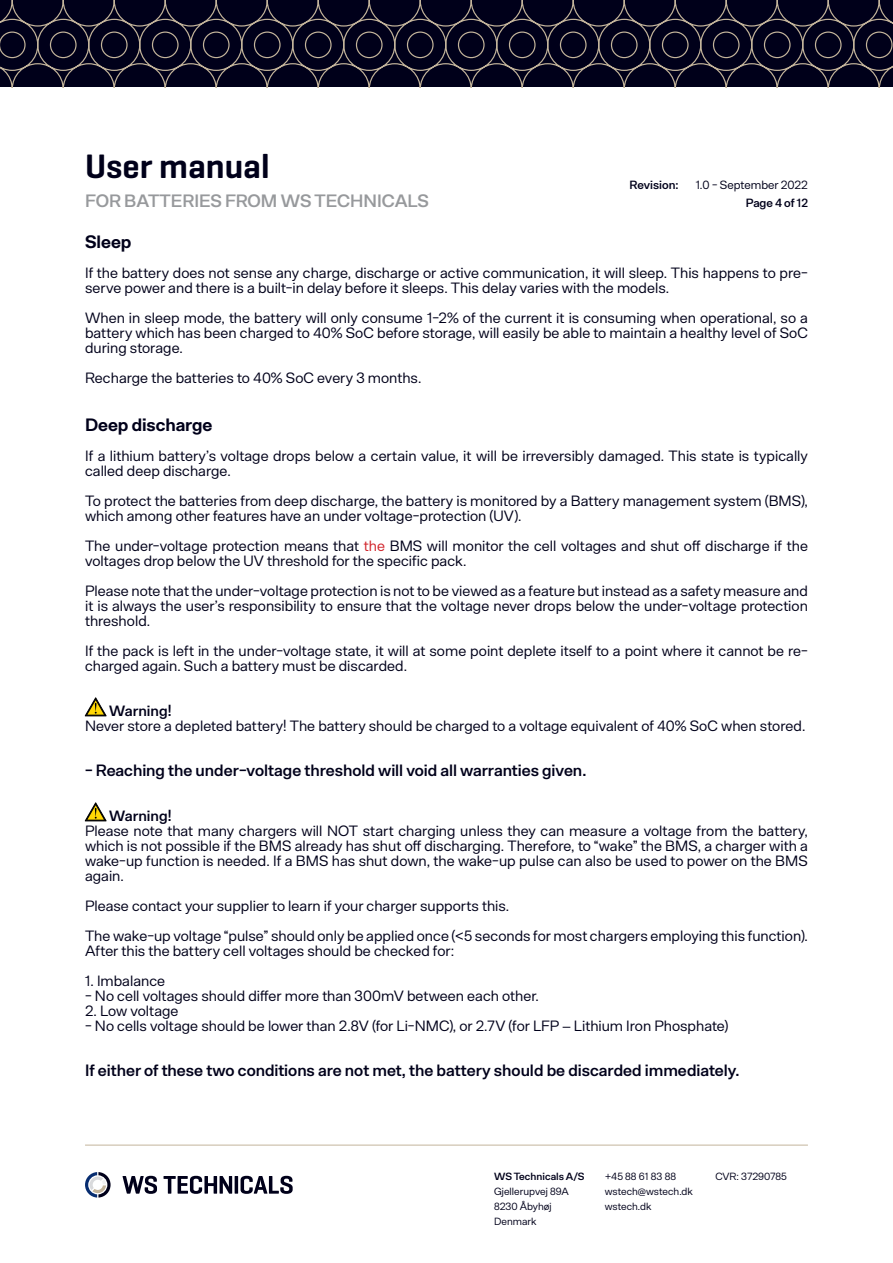
<style>
.page{position:relative;width:893px;height:1263px;background:#fff}
.page>*{position:absolute;margin:0;border:0;box-sizing:border-box;transform-origin:0 0}
.t1{font:600 34.5px "Geogrotesque";color:#00001a}
.t2{font:600 18px "Arbeit";color:#97999c}
.Manual_Subtitle{font:700 18px "Arbeit";letter-spacing:-.005em;color:#00001a}
.Manual_Caution{font:600 16.5px "Arbeit";color:#00001a}
.Manual_maintext_1{font:15px/15px "Arbeit";color:#00001a}
.Manual_Caution-2{font:600 15px "Arbeit";color:#00001a}
.t3{font:600 12px "Arbeit";color:#00001a}
.t4{font:12px "Arbeit";color:#00001a}
.t5{font:10.5px/15px "Arbeit";color:#00001a}
.t6{font:600 10.5px "Arbeit";color:#00001a}
.s1{color:#d1232a}
</style>
<div class="page">
<svg style="left:0;top:0;width:893px;height:87px;background:#131227"></svg>
<hr style="left:85px;top:1145px;width:723px;height:1px;background:#c3b49b">
<svg style="left:123px;top:1176px;width:34px;height:18px"></svg>
<svg style="left:164px;top:1176px;width:68px;height:18px"></svg>
<hr style="left:235px;top:1176px;width:3px;height:18px;background:#00001a">
<svg style="left:241px;top:1176px;width:52px;height:18px"></svg>
<svg style="left:85px;top:1172px;width:26px;height:25px"></svg>
<svg style="left:85px;top:697px;width:21px;height:19px"></svg>
<svg style="left:85px;top:802px;width:21px;height:19px"></svg>
<h1 class="t1" style="left:85px;top:145px;width:186px">User manual</h1>
<p class="t2" style="left:85px;top:190px;width:345px">FOR BATTERIES FROM WS TECHNICALS</p>
<p class="Manual_Subtitle" style="left:85px;top:231px;width:48px">Sleep</p>
<p class="Manual_maintext_1" style="left:85px;top:266px;width:724px">If the battery does not sense any charge, discharge or active communication, it will sleep. This happens to pre&shy;serve power and there is a built-in delay before it sleeps. This delay varies with the models.</p>
<p class="Manual_maintext_1" style="left:85px;top:311px;width:724px;text-align:justify">When in sleep mode, the battery will only consume 1-2% of the current it is consuming when operational, so a battery which has been charged to 40% SoC before storage, will easily be able to maintain a healthy level of SoC during storage.</p>
<p class="Manual_maintext_1" style="left:85px;top:371px;width:338px">Recharge the batteries to 40% SoC every 3 months.</p>
<p class="Manual_Subtitle" style="left:85px;top:414px;width:129px">Deep discharge</p>
<p class="Manual_maintext_1" style="left:85px;top:449px;width:724px">If a lithium battery’s voltage drops below a certain value, it will be irreversibly damaged. This state is typically called deep discharge.</p>
<p class="Manual_maintext_1" style="left:85px;top:494px;width:724px">To protect the batteries from deep discharge, the battery is monitored by a Battery management system (BMS), which among other features have an under voltage-protection (UV).</p>
<p class="Manual_maintext_1" style="left:85px;top:539px;width:724px">The under-voltage protection means that <span class="s1">the</span> BMS will monitor the cell voltages and shut off discharge if the voltages drop below the UV threshold for the specific pack.</p>
<p class="Manual_maintext_1" style="left:85px;top:584px;width:724px;text-align:justify">Please note that the under-voltage protection is not to be viewed as a feature but instead as a safety measure and it is always the user’s responsibility to ensure that the voltage never drops below the under-voltage protection threshold.</p>
<p class="Manual_maintext_1" style="left:85px;top:644px;width:724px">If the pack is left in the under-voltage state, it will at some point deplete itself to a point where it cannot be re&shy;charged again. Such a battery must be discarded.</p>
<p class="Manual_Caution-2" style="left:109px;top:702px;width:64px">Warning!</p>
<p class="Manual_maintext_1" style="left:85px;top:719px;width:722px">Never store a depleted battery! The battery should be charged to a voltage equivalent of 40% SoC when stored.</p>
<p class="Manual_Caution" style="left:85px;top:760px;width:503px">- Reaching the under-voltage threshold will void all warranties given.</p>
<p class="Manual_Caution-2" style="left:109px;top:807px;width:64px">Warning!</p>
<p class="Manual_maintext_1" style="left:85px;top:824px;width:724px;text-align:justify">Please note that many chargers will NOT start charging unless they can measure a voltage from the battery, which is not possible if the BMS already has shut off discharging. Therefore, to “wake” the BMS, a charger with a wake-up function is needed. If a BMS has shut down, the wake-up pulse can also be used to power on the BMS again.</p>
<p class="Manual_maintext_1" style="left:85px;top:899px;width:426px">Please contact your supplier to learn if your charger supports this.</p>
<p class="Manual_maintext_1" style="left:85px;top:929px;width:724px">The wake-up voltage “pulse” should only be applied once (&lt;5 seconds for most chargers employing this function).<br>After this the battery cell voltages should be checked for:</p>
<p class="Manual_maintext_1" style="left:85px;top:974px;width:82px">1. Imbalance</p>
<p class="Manual_maintext_1" style="left:85px;top:989px;width:455px">- No cell voltages should differ more than 300mV between each other.</p>
<p class="Manual_maintext_1" style="left:85px;top:1004px;width:95px">2. Low voltage</p>
<p class="Manual_maintext_1" style="left:85px;top:1019px;width:644px">- No cells voltage should be lower than 2.8V (for Li-NMC), or 2.7V (for LFP – Lithium Iron Phosphate)</p>
<p class="Manual_Caution" style="left:85px;top:1060px;width:656px">If either of these two conditions are not met, the battery should be discarded immediately.</p>
<p class="t3" style="left:629px;top:178px;width:51px">Revision:</p>
<p class="t4" style="left:696px;top:178px;width:114px">1.0 - September 2022</p>
<p class="t3" style="left:746px;top:196px;width:64px">Page 4 of 12</p>
<p class="t6" style="left:494px;top:1170px;width:92px">WS Technicals A/S</p>
<p class="t5" style="left:494px;top:1184px;width:76px">Gjellerupvej 89A<br>8230 Åbyhøj<br>Denmark</p>
<p class="t5" style="left:605px;top:1169px;width:90px">+45 88 61 83 88 wstech@wstech.dk wstech.dk</p>
<p class="t5" style="left:715px;top:1169px;width:73px">CVR: 37290785</p>
</div>
